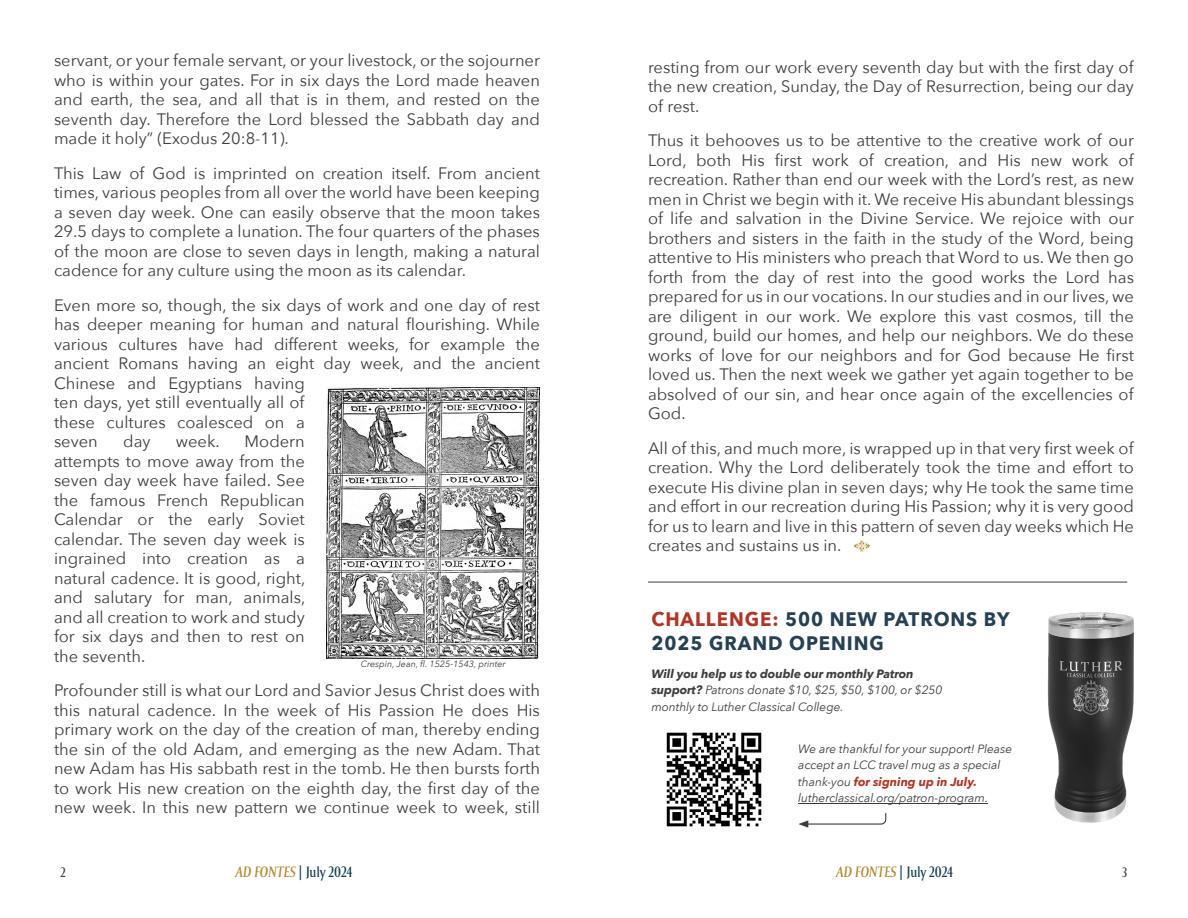
<style>
.page{position:relative;width:1188px;height:918px;background:#fff}
.page>*{position:absolute;margin:0;border:0;box-sizing:border-box;transform-origin:0 0}
.t1{font:700 19.5px/24px "Avenir Next";letter-spacing:.05em;color:#264153;scale:.96 1}
.t2{font:16.5px/19.5px "Avenir Next";color:#3e3e3f;text-align:justify}
.t3{font:16.5px "Collier Compressed";letter-spacing:-.005em;color:#123e53}
.t4{font:15px "Collier Compressed";color:#3e3e3f}
.t5{font:italic 12px/16.5px "Avenir Next";letter-spacing:-.005em;color:#3e3e3f}
.t6{font:italic 9px "Avenir Next";color:#3e3e3f}
.s1{color:#af3626}
.s2{font-weight:700}
.s3{font-weight:700;color:#af3626}
.s4{color:#ae882e}
</style>
<div class="page">
<svg style="left:853px;top:540px;width:18px;height:12px"></svg>
<img style="left:666px;top:732px;width:96px;height:95px">
<hr style="left:798px;top:803px;width:190px;height:1px;background:#3e3e3f">
<svg style="left:798px;top:813px;width:89px;height:15px"></svg>
<hr style="left:648px;top:582px;width:479px;height:1px;background:#3e3e3f">
<img style="left:326px;top:387px;width:214px;height:271px">
<img style="left:1048px;top:612px;width:86px;height:211px">
<p class="t2" style="left:54px;top:51px;width:488px">servant, or your female servant, or your livestock, or the sojourner who is within your gates. For in six days the Lord made heaven and earth, the sea, and all that is in them, and rested on the seventh day. Therefore the Lord blessed the Sabbath day and made it holy” (Exodus 20:8-11).</p>
<p class="t2" style="left:54px;top:164px;width:488px">This Law of God is imprinted on creation itself. From ancient times, various peoples from all over the world have been keeping a seven day week. One can easily observe that the moon takes 29.5 days to complete a lunation. The four quarters of the phases of the moon are close to seven days in length, making a natural cadence for any culture using the moon as its calendar.</p>
<p class="t2" style="left:54px;top:296px;width:488px;text-align:left">Even more so, though, the six days of work and one day of rest has deeper meaning for human and natural flourishing. While various cultures have had different weeks, for example the ancient Romans having an eight day week, and the ancient Chinese and Egyptians having<br>ten days, yet still eventually all of<br>these cultures coalesced on a<br>seven</p>
<p class="t2" style="left:54px;top:432px;width:253px;text-indent:191px">Modern attempts to move away from the seven day week have failed. See the famous French Republican Calendar or the early Soviet calendar. The seven day week is ingrained into creation as a natural cadence. It is good, right, and salutary for man, animals, and all creation to work and study for six days and then to rest on the seventh.</p>
<p class="t2" style="left:54px;top:681px;width:488px">Profounder still is what our Lord and Savior Jesus Christ does with this natural cadence. In the week of His Passion He does His primary work on the day of the creation of man, thereby ending the sin of the old Adam, and emerging as the new Adam. That new Adam has His sabbath rest in the tomb. He then bursts forth to work His new creation on the eighth day, the first day of the new week. In this new pattern we continue week to week, still</p>
<p class="t2" style="left:123px;top:432px;width:29px">day</p>
<p class="t2" style="left:176px;top:432px;width:45px">week.</p>
<p class="t6" style="left:361px;top:658px;width:146px">Crespin, Jean, fl. 1525-1543, printer</p>
<p class="t2" style="left:648px;top:58px;width:488px">resting from our work every seventh day but with the first day of the new creation, Sunday, the Day of Resurrection, being our day of rest.</p>
<p class="t2" style="left:648px;top:131px;width:488px">Thus it behooves us to be attentive to the creative work of our Lord, both His first work of creation, and His new work of recreation. Rather than end our week with the Lord’s rest, as new men in Christ we begin with it. We receive His abundant blessings of life and salvation in the Divine Service. We rejoice with our brothers and sisters in the faith in the study of the Word, being attentive to His ministers who preach that Word to us. We then go forth from the day of rest into the good works the Lord has prepared for us in our vocations. In our studies and in our lives, we are diligent in our work. We explore this vast cosmos, till the ground, build our homes, and help our neighbors. We do these works of love for our neighbors and for God because He first loved us. Then the next week we gather yet again together to be absolved of our sin, and hear once again of the excellencies of God.</p>
<p class="t2" style="left:648px;top:439px;width:488px">All of this, and much more, is wrapped up in that very first week of creation. Why the Lord deliberately took the time and effort to execute His divine plan in seven days; why He took the same time and effort in our recreation during His Passion; why it is very good for us to learn and live in this pattern of seven day weeks which He creates and sustains us in.</p>
<p class="t1" style="left:651px;top:608px;width:375px"><span class="s1">CHALLENGE:</span> 500 NEW PATRONS BY<br>2025 GRAND OPENING</p>
<p class="t5" style="left:651px;top:666px;width:293px"><span class="s2">Will you help us to double our monthly Patron support?</span> Patrons donate $10, $25, $50, $100, or $250 monthly to Luther Classical College.</p>
<p class="t5" style="left:798px;top:740px;width:215px">We are thankful for your support! Please accept an LCC travel mug as a special thank-you <span class="s3">for signing up in July. </span>lutherclassical.org/patron-program.</p>
<p class="t4" style="left:61px;top:865px;width:6px">2</p>
<p class="t3" style="left:235px;top:864px;width:119px"><span class="s4">ADFONTES</span>| July 2024</p>
<p class="t3" style="left:836px;top:864px;width:119px"><span class="s4">ADFONTES</span>| July 2024</p>
<p class="t4" style="left:1123px;top:865px;width:6px">3</p>
</div>
